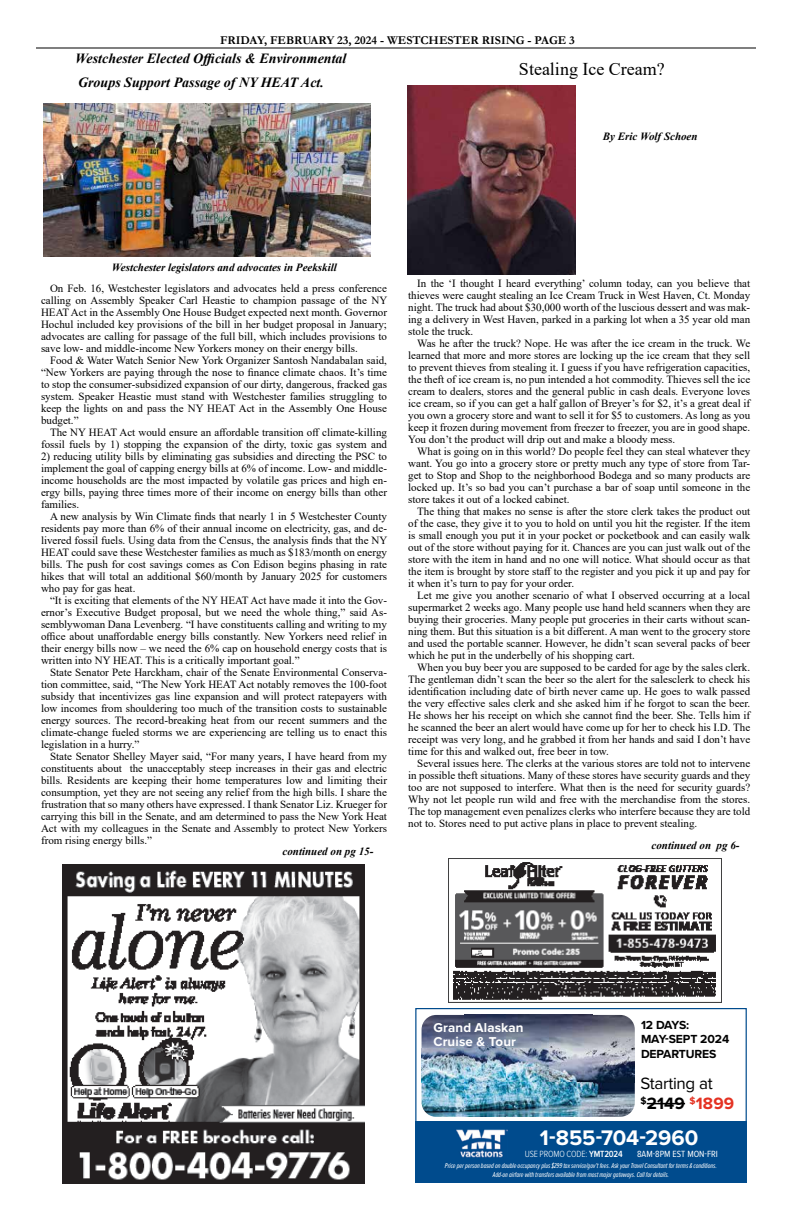
<style>
.page{position:relative;width:792px;height:1224px;background:#fff}
.page>*{position:absolute;margin:0;border:0;box-sizing:border-box;transform-origin:0 0}
.t1{font:700 21.9px "Proxima Nova";color:#fff}
.t2{font:18px "Times New Roman";color:#000}
.t3{font:17px/20.4px "Proxima Nova";letter-spacing:-.02em;color:#000}
.t4{font:italic 700 14px/24px "Times New Roman";color:#000}
.t5{font:700 13.4px/13.4px "Proxima Nova";letter-spacing:.01em;color:#fff}
.t6{font:700 12.1px/14.6px "Proxima Nova";letter-spacing:-.01em;color:#000}
.t7{font:700 12px "Garamond";color:#000}
.t8{font:11px/12px "Times New Roman";color:#000;text-align:justify}
.t9{font:italic 700 11px "Times New Roman";color:#000}
.t10{font:300 9.3px "Proxima Nova Cond";letter-spacing:-.02em;color:#fff}
.t11{font:9.3px "Proxima Nova Cond";color:#fff}
.t12{font:italic 7.3px/8.7px "Proxima Nova Ex Cn";letter-spacing:-.01em;color:#fff;text-align:center}
.s1{font-weight:700}
.s2{font-weight:700;color:#e43222}
.s3{font-weight:600}
</style>
<div class="page">
<hr style="left:36px;top:48px;width:720px;height:1px;background:#000">
<img style="left:43px;top:104px;width:328px;height:152px">
<img style="left:448px;top:858px;width:274px;height:144px">
<img style="left:62px;top:864px;width:303px;height:319px">
<img style="left:422px;top:1015px;width:213px;height:102px">
<div style="left:415px;top:1122px;width:332px;height:61px;background:#004b8d"></div>
<hr style="left:647px;top:1103px;width:38px;height:1px;background:#000">
<img style="left:456px;top:1130px;width:52px;height:27px">
<div style="left:415px;top:1008px;width:332px;height:175px;border:1px solid #004b8d"></div>
<img style="left:408px;top:86px;width:167px;height:188px">
<p class="t7" style="left:220px;top:36px;width:356px">FRIDAY, FEBRUARY 23, 2024 - WESTCHESTER RISING - PAGE 3</p>
<p class="t4" style="left:75px;top:46px;width:273px">Westchester Elected O昀케cials &amp; Environmental<br>Groups Support Passage of NY HEAT Act.</p>
<h2 class="t2" style="left:519px;top:63px;width:147px">Stealing Ice Cream?</h2>
<p class="t9" style="left:603px;top:133px;width:96px">By Eric Wolf Schoen</p>
<p class="t9" style="left:112px;top:263px;width:226px">Westchester legislators and advocates in Peekskill</p>
<p class="t8" style="left:41px;top:283px;width:348px;text-indent:9px">On Feb. 16, Westchester legislators and advocates held a press conference calling on Assembly Speaker Carl Heastie to champion passage of the NY HEAT Act in the Assembly One House Budget expected next month. Governor Hochul included key provisions of the bill in her budget proposal in January; advocates are calling for passage of the full bill, which includes provisions to save low- and middle-income New Yorkers money on their energy bills.</p>
<p class="t8" style="left:41px;top:355px;width:347px;text-indent:9px">Food &amp; Water Watch Senior New York Organizer Santosh Nandabalan said, “New Yorkers are paying through the nose to 昀椀nance climate chaos. It’s time to stop the consumer-subsidized expansion of our dirty, dangerous, fracked gas system. Speaker Heastie must stand with Westchester families struggling to keep the lights on and pass the NY HEAT Act in the Assembly One House budget.”</p>
<p class="t8" style="left:41px;top:426px;width:347px;text-align:right">The NY HEAT Act would ensure an a昀昀ordable transition o昀昀 climate-killing fossil fuels by 1) stopping the expansion of the dirty, toxic gas system and</p>
<p class="t8" style="left:41px;top:450px;width:347px">2) reducing utility bills by eliminating gas subsidies and directing the PSC to implement the goal of capping energy bills at 6% of income. Low- and middle&shy;income households are the most impacted by volatile gas prices and high en&shy;ergy bills, paying three times more of their income on energy bills than other families.</p>
<p class="t8" style="left:41px;top:510px;width:348px;text-indent:9px">A new analysis by Win Climate 昀椀nds that nearly 1 in 5 Westchester County residents pay more than 6% of their annual income on electricity, gas, and de&shy;livered fossil fuels. Using data from the Census, the analysis 昀椀nds that the NY HEAT could save these Westchester families as much as $183/month on energy bills. The push for cost savings comes as Con Edison begins phasing in rate hikes that will total an additional $60/month by January 2025 for customers who pay for gas heat.</p>
<p class="t8" style="left:41px;top:595px;width:347px;text-indent:9px">“It is exciting that elements of the NY HEAT Act have made it into the Gov&shy;ernor’s Executive Budget proposal, but we need the whole thing,” said As&shy;semblywoman Dana Levenberg. “I have constituents calling and writing to my o昀케ce about una昀昀ordable energy bills constantly. New Yorkers need relief in their energy bills now – we need the 6% cap on household energy costs that is written into NY HEAT. This is a critically important goal.”</p>
<p class="t8" style="left:41px;top:667px;width:347px;text-indent:9px">State Senator Pete Harckham, chair of the Senate Environmental Conserva&shy;tion committee, said, “The New York HEAT Act notably removes the 100-foot subsidy that incentivizes gas line expansion and will protect ratepayers with low incomes from shouldering too much of the transition costs to sustainable energy sources. The record-breaking heat from our recent summers and the climate-change fueled storms we are experiencing are telling us to enact this legislation in a hurry.”</p>
<p class="t8" style="left:41px;top:750px;width:347px;text-indent:9px">State Senator Shelley Mayer said, “For many years, I have heard from my constituents about the unacceptably steep increases in their gas and electric bills. Residents are keeping their home temperatures low and limiting their consumption, yet they are not seeing any relief from the high bills. I share the frustration that so many others have expressed. I thank Senator Liz. Krueger for carrying this bill in the Senate, and am determined to pass the New York Heat Act with my colleagues in the Senate and Assembly to protect New Yorkers from rising energy bills.”</p>
<p class="t9" style="left:283px;top:848px;width:92px">continued on pg 15-</p>
<p class="t8" style="left:408px;top:277px;width:344px;text-indent:9px">In the ‘I thought I heard everything’ column today, can you believe that thieves were caught stealing an Ice Cream Truck in West Haven, Ct. Monday night. The truck had about $30,000 worth of the luscious dessert and was mak&shy;ing a delivery in West Haven, parked in a parking lot when a 35 year old man stole the truck.</p>
<p class="t8" style="left:408px;top:338px;width:344px;text-indent:9px">Was he after the truck? Nope. He was after the ice cream in the truck. We learned that more and more stores are locking up the ice cream that they sell to prevent thieves from stealing it. I guess if you have refrigeration capacities, the theft of ice cream is, no pun intended a hot commodity. Thieves sell the ice cream to dealers, stores and the general public in cash deals. Everyone loves ice cream, so if you can get a half gallon of Breyer’s for $2, it’s a great deal if you own a grocery store and want to sell it for $5 to customers. As long as you keep it frozen during movement from freezer to freezer, you are in good shape.<br>You don’t the product will drip out and make a bloody mess.</p>
<p class="t8" style="left:408px;top:445px;width:344px;text-indent:9px">What is going on in this world? Do people feel they can steal whatever they want. You go into a grocery store or pretty much any type of store from Tar&shy;get to Stop and Shop to the neighborhood Bodega and so many products are locked up. It’s so bad you can’t purchase a bar of soap until someone in the store takes it out of a locked cabinet.</p>
<p class="t8" style="left:408px;top:506px;width:344px;text-indent:9px">The thing that makes no sense is after the store clerk takes the product out of the case, they give it to you to hold on until you hit the register. If the item is small enough you put it in your pocket or pocketbook and can easily walk out of the store without paying for it. Chances are you can just walk out of the store with the item in hand and no one will notice. What should occur as that the item is brought by store sta昀昀 to the register and you pick it up and pay for it when it’s turn to pay for your order.</p>
<p class="t8" style="left:408px;top:589px;width:344px;text-indent:9px">Let me give you another scenario of what I observed occurring at a local supermarket 2 weeks ago. Many people use hand held scanners when they are buying their groceries. Many people put groceries in their carts without scan&shy;ning them. But this situation is a bit di昀昀erent. A man went to the grocery store and used the portable scanner. However, he didn’t scan several packs of beer which he put in the underbelly of his shopping cart.</p>
<p class="t8" style="left:408px;top:661px;width:344px;text-indent:9px">When you buy beer you are supposed to be carded for age by the sales clerk.<br>The gentleman didn’t scan the beer so the alert for the salesclerk to check his identi昀椀cation including date of birth never came up. He goes to walk passed the very e昀昀ective sales clerk and she asked him if he forgot to scan the beer.<br>He shows her his receipt on which she cannot 昀椀nd the beer. She. Tells him if he scanned the beer an alert would have come up for her to check his I.D. The receipt was very long, and he grabbed it from her hands and said I don’t have time for this and walked out, free beer in tow.</p>
<p class="t8" style="left:408px;top:758px;width:344px;text-indent:9px">Several issues here. The clerks at the various stores are told not to intervene in possible theft situations. Many of these stores have security guards and they too are not supposed to interfere. What then is the need for security guards?<br>Why not let people run wild and free with the merchandise from the stores.<br>The top management even penalizes clerks who interfere because they are told not to. Stores need to put active plans in place to prevent stealing.</p>
<p class="t9" style="left:652px;top:842px;width:90px">continued on pg 6-</p>
<p class="t5" style="left:433px;top:1021px;width:92px">Grand Alaskan<br>Cruise &amp; Tour</p>
<p class="t6" style="left:641px;top:1018px;width:90px">12 DAYS:<br>MAY-SEPT 2024<br>DEPARTURES</p>
<h3 class="t3" style="left:641px;top:1074px;width:95px">Starting at <sup>$</sup><span class="s1">2149</span> <sup>$</sup><span class="s2">1899</span></h3>
<h1 class="t1" style="left:540px;top:1129px;width:160px">1-855-704-2960</h1>
<p class="t10" style="left:525px;top:1150px;width:99px">USE PROMO CODE: <span class="s3">YMT2024</span></p>
<p class="t11" style="left:637px;top:1150px;width:82px">8AM-8PM EST MON-FRI</p>
<p class="t12" style="left:445px;top:1162px;width:274px">Price per person based on double occupancy plus $299 tax service/gov’t fees. Ask your Travel Consultant for terms &amp; conditions.<br>Add-on airfare with transfers available from most major gateways. Call for details.</p>
</div>
